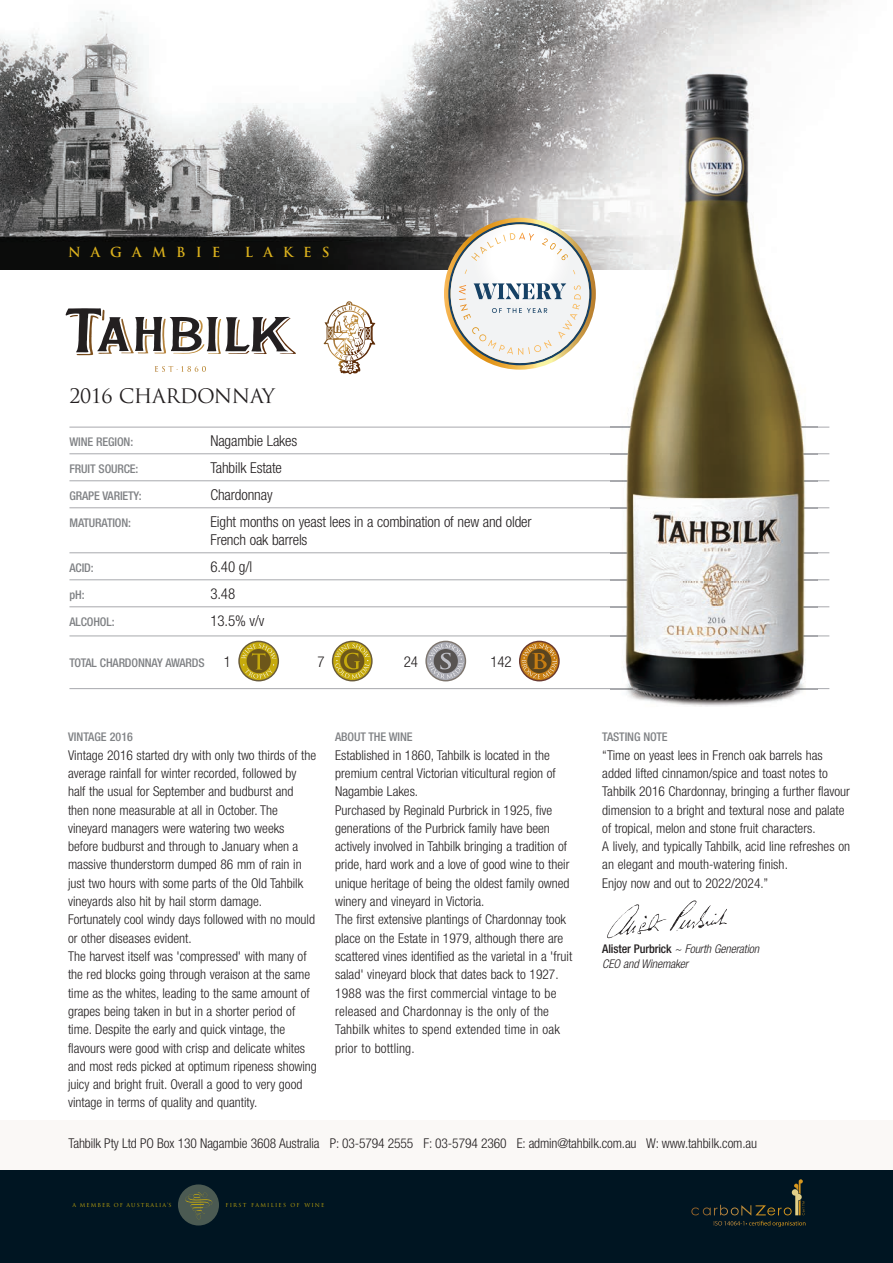
<style>
.page{position:relative;width:893px;height:1263px;background:#fff}
.page>*{position:absolute;margin:0;border:0;box-sizing:border-box;transform-origin:0 0}
.t1{font:19.5px "Trajan Pro";letter-spacing:-.025em;color:#231f20}
.t2{font:300 condensed 15px/18px "Helvetica Neue LT";letter-spacing:-.01em;color:#231f20}
.t3{font:300 condensed 13.5px/18.3px "Helvetica Neue LT";color:#231f20}
.t4{font:700 13.5px "Trajan";letter-spacing:.745em;color:#dbb11d}
.t5{font:500 condensed 12px "Helvetica Neue LT";letter-spacing:-.01em;color:#808285}
.t6{font:italic 300 condensed 12px/15px "Helvetica Neue LT";letter-spacing:-.01em;color:#231f20}
.t7{font:5.4px "Trajan Pro";letter-spacing:.18em;color:#c6aa0c}
.t8{font:5.4px "Trajan Pro";letter-spacing:.22em;color:#c6aa0c}
.s1{font-weight:500;font-style:normal}
</style>
<div class="page">
<div style="left:0;top:1120px;width:893px;height:53px;background:#faf8f6"></div>
<img style="left:0;top:0;width:829px;height:269px">
<div style="left:0;top:1171px;width:893px;height:92px;background:#001522"></div>
<div style="left:178px;top:1184px;width:41px;height:41px;background:#4b5a52;border-radius:50%"></div>
<svg style="left:185px;top:1192px;width:27px;height:27px"></svg>
<svg style="left:714px;top:1221px;width:91px;height:6px"></svg>
<svg style="left:691px;top:1179px;width:114px;height:36px"></svg>
<svg style="left:607px;top:900px;width:120px;height:38px"></svg>
<hr style="left:69px;top:427px;width:760px;height:1px;background:#a8a9ad">
<hr style="left:69px;top:453px;width:760px;height:1px;background:#a8a9ad">
<hr style="left:69px;top:480px;width:760px;height:1px;background:#a8a9ad">
<hr style="left:69px;top:507px;width:760px;height:1px;background:#a8a9ad">
<hr style="left:69px;top:552px;width:760px;height:1px;background:#a8a9ad">
<hr style="left:69px;top:579px;width:760px;height:1px;background:#a8a9ad">
<hr style="left:69px;top:606px;width:760px;height:1px;background:#a8a9ad">
<hr style="left:69px;top:635px;width:760px;height:1px;background:#a8a9ad">
<hr style="left:69px;top:688px;width:760px;height:1px;background:#a8a9ad">
<svg style="left:238px;top:641px;width:41px;height:40px"></svg>
<svg style="left:240px;top:642px;width:38px;height:38px"></svg>
<svg style="left:241px;top:643px;width:35px;height:36px"></svg>
<svg style="left:332px;top:641px;width:41px;height:40px"></svg>
<svg style="left:333px;top:642px;width:38px;height:38px"></svg>
<svg style="left:335px;top:643px;width:35px;height:36px"></svg>
<svg style="left:425px;top:641px;width:41px;height:40px"></svg>
<svg style="left:427px;top:642px;width:38px;height:38px"></svg>
<svg style="left:428px;top:643px;width:35px;height:36px"></svg>
<svg style="left:519px;top:641px;width:41px;height:40px"></svg>
<svg style="left:520px;top:642px;width:38px;height:38px"></svg>
<svg style="left:522px;top:643px;width:35px;height:36px"></svg>
<svg style="left:155px;top:366px;width:51px;height:6px"></svg>
<svg style="left:66px;top:308px;width:230px;height:47px"></svg>
<img style="left:610px;top:45px;width:208px;height:662px">
<img style="left:610px;top:427px;width:208px;height:1px">
<img style="left:610px;top:453px;width:208px;height:1px">
<img style="left:610px;top:480px;width:208px;height:1px">
<img style="left:610px;top:507px;width:208px;height:1px">
<img style="left:610px;top:552px;width:208px;height:1px">
<img style="left:610px;top:579px;width:208px;height:1px">
<img style="left:610px;top:606px;width:208px;height:1px">
<img style="left:610px;top:635px;width:208px;height:1px">
<img style="left:610px;top:688px;width:208px;height:1px">
<svg style="left:323px;top:301px;width:53px;height:73px"></svg>
<svg style="left:444px;top:218px;width:152px;height:152px"></svg>
<p class="t4" style="left:68px;top:243px;width:154px">NAGAMBIE</p>
<p class="t4" style="left:245px;top:243px;width:86px">LAKES</p>
<h1 class="t1" style="left:69px;top:384px;width:207px">2016 CHARDONNAY</h1>
<p class="t5" style="left:69px;top:437px;width:65px">WINE REGION:</p>
<p class="t2" style="left:210px;top:433px;width:88px">Nagambie Lakes</p>
<p class="t5" style="left:69px;top:464px;width:71px">FRUIT SOURCE:</p>
<p class="t2" style="left:210px;top:460px;width:73px">Tahbilk Estate</p>
<p class="t5" style="left:69px;top:491px;width:74px">GRAPE VARIETY:</p>
<p class="t2" style="left:210px;top:487px;width:64px">Chardonnay</p>
<p class="t5" style="left:69px;top:518px;width:63px">MATURATION:</p>
<p class="t2" style="left:210px;top:514px;width:323px">Eight months on yeast lees in a combination of new and older<br>French oak barrels</p>
<p class="t5" style="left:69px;top:563px;width:26px">ACID:</p>
<p class="t2" style="left:210px;top:559px;width:43px">6.40 g/l</p>
<p class="t5" style="left:69px;top:590px;width:17px">pH:</p>
<p class="t2" style="left:210px;top:586px;width:26px">3.48</p>
<p class="t5" style="left:69px;top:617px;width:47px">ALCOHOL:</p>
<p class="t2" style="left:210px;top:613px;width:56px">13.5% v/v</p>
<p class="t5" style="left:69px;top:658px;width:137px">TOTAL CHARDONNAY AWARDS</p>
<p class="t2" style="left:224px;top:654px;width:9px">1</p>
<p class="t2" style="left:317px;top:654px;width:9px">7</p>
<p class="t2" style="left:404px;top:654px;width:16px">24</p>
<p class="t2" style="left:490px;top:654px;width:23px">142</p>
<p class="t5" style="left:68px;top:733px;width:66px">VINTAGE 2016</p>
<p class="t3" style="left:68px;top:747px;width:250px">Vintage 2016 started dry with only two thirds of the average rainfall for winter recorded, followed by half the usual for September and budburst and then none measurable at all in October. The vineyard managers were watering two weeks before budburst and through to January when a massive thunderstorm dumped 86 mm of rain in just two hours with some parts of the Old Tahbilk vineyards also hit by hail storm damage.<br>Fortunately cool windy days followed with no mould or other diseases evident.<br>The harvest itself was 'compressed' with many of the red blocks going through veraison at the same time as the whites, leading to the same amount of grapes being taken in but in a shorter period of time. Despite the early and quick vintage, the flavours were good with crisp and delicate whites and most reds picked at optimum ripeness showing juicy and bright fruit. Overall a good to very good vintage in terms of quality and quantity.</p>
<p class="t5" style="left:335px;top:733px;width:79px">ABOUT THE WINE</p>
<p class="t3" style="left:335px;top:747px;width:239px">Established in 1860, Tahbilk is located in the premium central Victorian viticultural region of Nagambie Lakes.<br>Purchased by Reginald Purbrick in 1925, five generations of the Purbrick family have been actively involved in Tahbilk bringing a tradition of pride, hard work and a love of good wine to their unique heritage of being the oldest family owned winery and vineyard in Victoria.<br>The first extensive plantings of Chardonnay took place on the Estate in 1979, although there are scattered vines identified as the varietal in a 'fruit salad' vineyard block that dates back to 1927.<br>1988 was the first commercial vintage to be released and Chardonnay is the only of the Tahbilk whites to spend extended time in oak prior to bottling.</p>
<p class="t5" style="left:602px;top:733px;width:67px">TASTING NOTE</p>
<p class="t3" style="left:602px;top:747px;width:249px">“Time on yeast lees in French oak barrels has added lifted cinnamon/spice and toast notes to Tahbilk 2016 Chardonnay, bringing a further flavour dimension to a bright and textural nose and palate of tropical, melon and stone fruit characters.<br>A lively, and typically Tahbilk, acid line refreshes on an elegant and mouth-watering finish.<br>Enjoy now and out to 2022/2024.”</p>
<p class="t6" style="left:602px;top:942px;width:158px"><span class="s1">Alister Purbrick</span> ~ Fourth Generation<br>CEO and Winemaker</p>
<p class="t3" style="left:69px;top:1135px;width:690px">Tahbilk Pty Ltd PO Box 130 Nagambie 3608 Australia P: 03-5794 2555 F: 03-5794 2360 E: admin@tahbilk.com.au W: www.tahbilk.com.au</p>
<p class="t7" style="left:73px;top:1202px;width:100px">A MEMBER OF AUSTRALIA’S</p>
<p class="t8" style="left:225px;top:1202px;width:101px">FIRST FAMILIES OF WINE</p>
</div>
